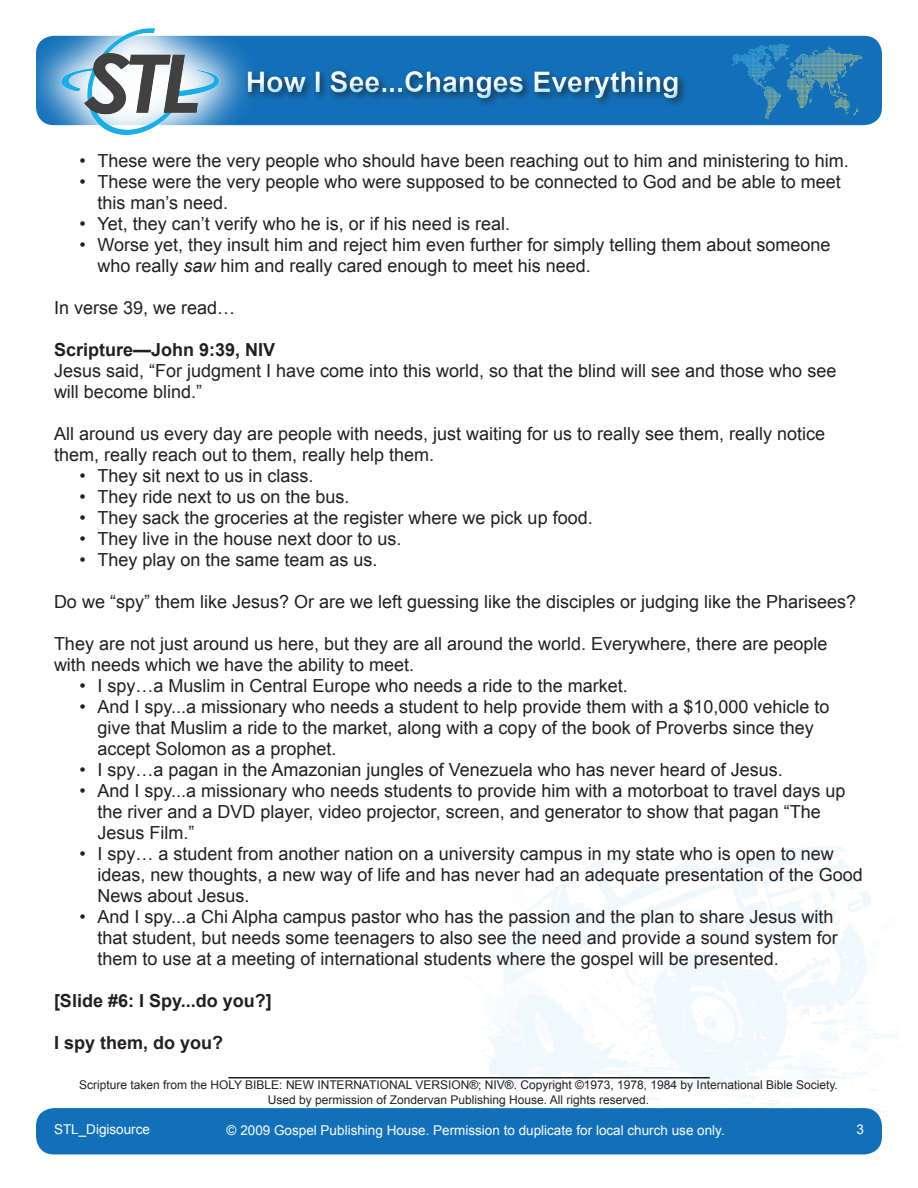
<style>
.page{position:relative;width:918px;height:1188px;background:#fff}
.page>*{position:absolute;margin:0;border:0;box-sizing:border-box;transform-origin:0 0}
.t1{font:700 28.5px "Arial";color:#fff}
.t2{font:18px/21px "Arial";color:#231f20}
.t3{font:700 18px "Arial";color:#231f20}
.t4{font:13.5px "Arial";color:#fff}
.t5{font:12px "Arial";color:#231f20}
.s1{font-style:italic}
</style>
<div class="page">
<div style="left:36px;top:1108px;width:846px;height:46px;background:#1270b9;border-radius:18px"></div>
<div style="left:36px;top:36px;width:846px;height:89px;background:#1270b9;border-radius:18px"></div>
<div style="left:239px;top:65px;width:450px;height:44px;background:#00aeef;opacity:.38"></div>
<svg style="left:36px;top:35px;width:219px;height:91px"></svg>
<img style="left:60px;top:28px;width:160px;height:107px">
<img style="left:731px;top:45px;width:131px;height:73px">
<hr style="left:228px;top:1077px;width:482px;height:1px;background:#231f20">
<h1 class="t1" style="left:246px;top:63px;width:435px">How I See...Changes Everything</h1>
<p class="t2" style="left:80px;top:151px;width:771px">• These were the very people who should have been reaching out to him and ministering to him.</p>
<p class="t2" style="left:98px;top:172px;width:745px;text-indent:-18px">• These were the very people who were supposed to be connected to God and be able to meet this man’s need.</p>
<p class="t2" style="left:80px;top:214px;width:432px">• Yet, they can’t verify who he is, or if his need is real.</p>
<p class="t2" style="left:98px;top:235px;width:734px;text-indent:-18px">• Worse yet, they insult him and reject him even further for simply telling them about someone who really <span class="s1">saw</span> him and really cared enough to meet his need.</p>
<p class="t2" style="left:54px;top:298px;width:183px">In verse 39, we read…</p>
<p class="t3" style="left:54px;top:338px;width:223px">Scripture—John 9:39, NIV</p>
<p class="t2" style="left:54px;top:361px;width:784px">Jesus said, “For judgment I have come into this world, so that the blind will see and those who see will become blind.”</p>
<p class="t2" style="left:54px;top:424px;width:773px">All around us every day are people with needs, just waiting for us to really see them, really notice them, really reach out to them, really help them.</p>
<p class="t2" style="left:80px;top:466px;width:236px">• They sit next to us in class.</p>
<p class="t2" style="left:80px;top:487px;width:272px">• They ride next to us on the bus.</p>
<p class="t2" style="left:80px;top:508px;width:515px">• They sack the groceries at the register where we pick up food.</p>
<p class="t2" style="left:80px;top:529px;width:324px">• They live in the house next door to us.</p>
<p class="t2" style="left:80px;top:550px;width:300px">• They play on the same team as us.</p>
<p class="t2" style="left:54px;top:592px;width:804px">Do we “spy” them like Jesus? Or are we left guessing like the disciples or judging like the Pharisees?</p>
<p class="t2" style="left:54px;top:634px;width:775px">They are not just around us here, but they are all around the world. Everywhere, there are people with needs which we have the ability to meet.</p>
<p class="t2" style="left:80px;top:676px;width:550px">• I spy…a Muslim in Central Europe who needs a ride to the market.</p>
<p class="t2" style="left:98px;top:697px;width:734px;text-indent:-18px">• And I spy...a missionary who needs a student to help provide them with a $10,000 vehicle to give that Muslim a ride to the market, along with a copy of the book of Proverbs since they accept Solomon as a prophet.</p>
<p class="t2" style="left:80px;top:760px;width:705px">• I spy…a pagan in the Amazonian jungles of Venezuela who has never heard of Jesus.</p>
<p class="t2" style="left:98px;top:781px;width:750px;text-indent:-18px">• And I spy...a missionary who needs students to provide him with a motorboat to travel days up the river and a DVD player, video projector, screen, and generator to show that pagan “The<br>Jesus Film.”</p>
<p class="t2" style="left:98px;top:844px;width:767px;text-indent:-18px">• I spy… a student from another nation on a university campus in my state who is open to new ideas, new thoughts, a new way of life and has never had an adequate presentation of the Good<br>News about Jesus.</p>
<p class="t2" style="left:98px;top:907px;width:742px;text-indent:-18px">• And I spy...a Chi Alpha campus pastor who has the passion and the plan to share Jesus with that student, but needs some teenagers to also see the need and provide a sound system for them to use at a meeting of international students where the gospel will be presented.</p>
<p class="t3" style="left:54px;top:989px;width:219px">[Slide #6: I Spy...do you?]</p>
<p class="t3" style="left:54px;top:1031px;width:171px">I spy them, do you?</p>
<p class="t5" style="left:79px;top:1077px;width:760px">Scripture taken from the HOLY BIBLE: NEW INTERNATIONAL VERSION®; NIV®. Copyright ©1973, 1978, 1984 by International Bible Society.</p>
<p class="t5" style="left:268px;top:1092px;width:383px">Used by permission of Zondervan Publishing House. All rights reserved.</p>
<p class="t4" style="left:54px;top:1121px;width:98px">STL_Digisource</p>
<p class="t4" style="left:227px;top:1122px;width:500px">© 2009 Gospel Publishing House. Permission to duplicate for local church use only.</p>
<p class="t4" style="left:856px;top:1121px;width:9px">3</p>
</div>
